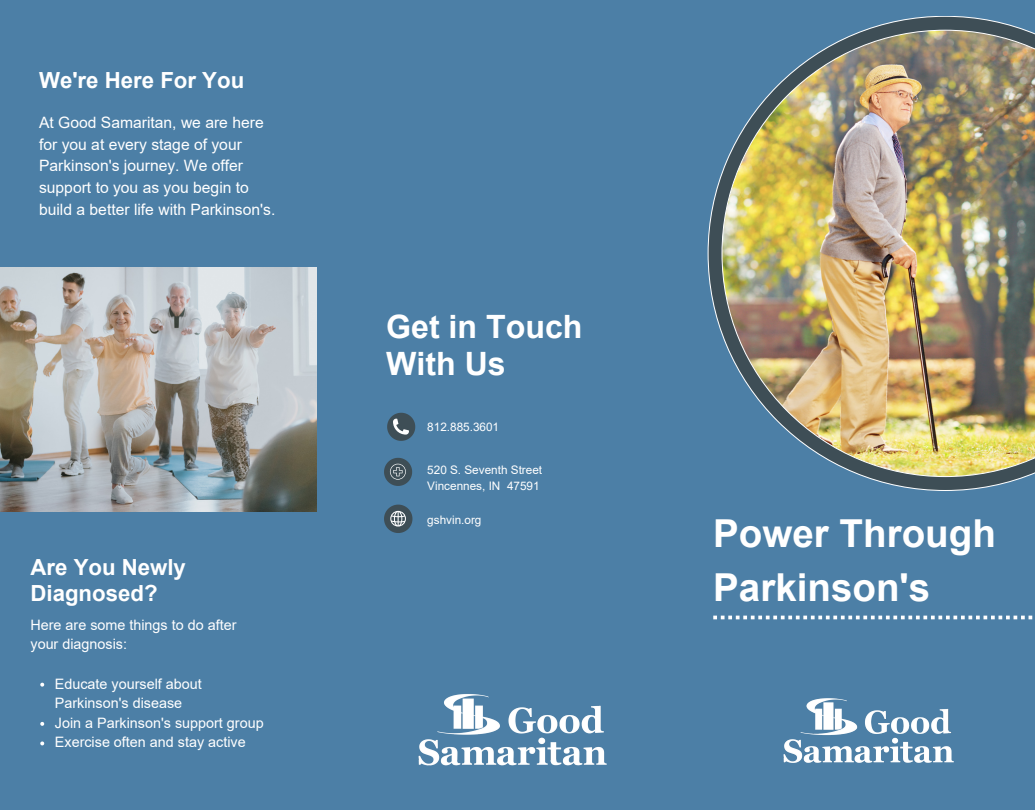
<style>
.page{position:relative;width:1035px;height:810px;background:#4c7fa6}
.page>*{position:absolute;margin:0;border:0;box-sizing:border-box;transform-origin:0 0}
.t1{font:700 38.5px/53.9px "Arial";color:#fff}
.t2{font:700 32.12px/36.2px "Arial";color:#fff}
.t3{font:700 22.25px/25.5px "Arial";color:#fff}
.t4{font:15.62px/21.5px "Arial";color:#fff}
.t5{font:14.38px/19.6px "Arial";color:#fff}
.t6{font:11.75px/15.6px "Arial";color:#fff}
</style>
<div class="page">
<img style="left:0;top:267px;width:317px;height:245px">
<svg style="left:384px;top:505px;width:28px;height:28px"></svg>
<img style="left:783px;top:698px;width:171px;height:65px">
<svg style="left:384px;top:458px;width:28px;height:28px"></svg>
<svg style="left:387px;top:413px;width:28px;height:28px"></svg>
<svg style="left:713px;top:616px;width:320px;height:3px"></svg>
<img style="left:708px;top:16px;width:327px;height:475px">
<svg style="left:40px;top:683px;width:4px;height:4px"></svg>
<svg style="left:40px;top:722px;width:4px;height:4px"></svg>
<svg style="left:40px;top:742px;width:4px;height:3px"></svg>
<img style="left:418px;top:694px;width:189px;height:72px">
<h3 class="t3" style="left:39px;top:68px;width:207px">We're Here For You</h3>
<p class="t4" style="left:39px;top:112px;width:238px">At Good Samaritan, we are here for you at every stage of your<br>Parkinson's journey. We offer support to you as you begin to build a better life with Parkinson's.</p>
<h3 class="t3" style="left:30px;top:555px;width:157px">Are You Newly<br>Diagnosed?</h3>
<p class="t5" style="left:30px;top:615px;width:208px">Here are some things to do after your diagnosis:</p>
<p class="t5" style="left:55px;top:674px;width:210px">Educate yourself about<br>Parkinson's disease<br>Join a Parkinson's support group<br>Exercise often and stay active</p>
<h2 class="t2" style="left:386px;top:309px;width:198px">Get in Touch<br>With Us</h2>
<p class="t6" style="left:427px;top:419px;width:73px">812.885.3601</p>
<p class="t6" style="left:427px;top:462px;width:116px">520 S. Seventh Street<br>Vincennes, IN 47591</p>
<p class="t6" style="left:427px;top:512px;width:56px">gshvin.org</p>
<h1 class="t1" style="left:713px;top:507px;width:284px">Power Through<br>Parkinson's</h1>
</div>
